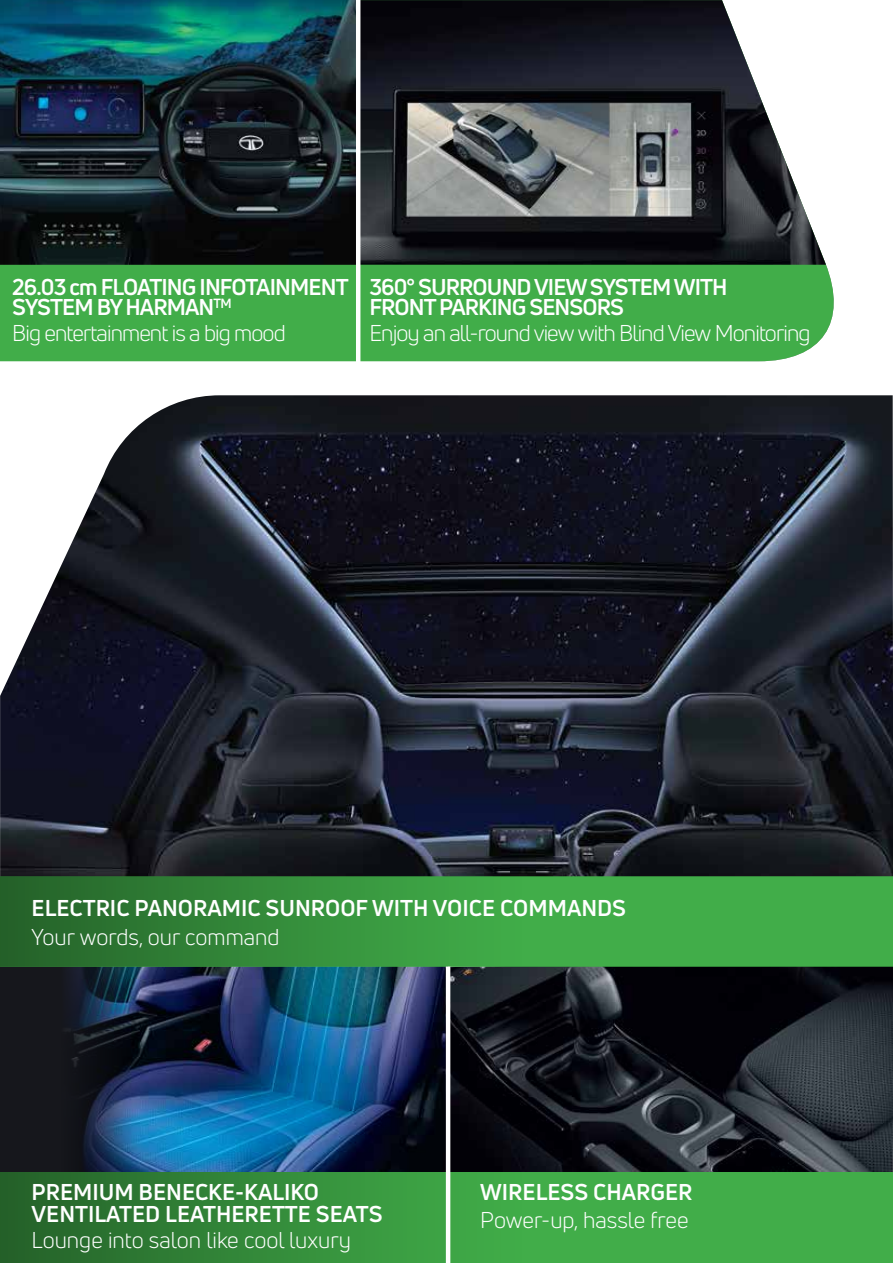
<style>
.page{position:relative;width:893px;height:1263px;background:#fff}
.page>*{position:absolute;margin:0;border:0;box-sizing:border-box;transform-origin:0 0}
.t1{font:700 22.35px/22.4px "Uni Neue";letter-spacing:-.005em;color:#fff}
.t2{font:700 22.35px/20.5px "Uni Neue";letter-spacing:-.04em;color:#fff}
.t3{font:22.35px "Uni Neue";letter-spacing:-.04em;color:#fff}
.t4{font:22.35px "Uni Neue";color:#fff}
</style>
<div class="page">
<img style="left:0;top:395px;width:893px;height:481px">
<img style="left:137px;top:967px;width:309px;height:205px">
<svg style="left:0;top:967px;width:137px;height:205px;background:#161f2e"></svg>
<img style="left:450px;top:967px;width:443px;height:205px">
<svg style="left:0;top:1172px;width:893px;height:91px;background:#399740"></svg>
<svg style="left:0;top:876px;width:893px;height:91px;background:#38973f"></svg>
<hr style="left:446px;top:966px;width:4px;height:297px;background:#fff">
<div style="left:0;top:265px;width:834px;height:96px;background:#41ad49"></div>
<img style="left:0;top:0;width:826px;height:265px">
<hr style="left:356px;top:0;width:4px;height:362px;background:#fff">
<p class="t2" style="left:12px;top:276px;width:338px">26.03 cm FLOATING INFOTAINMENT<br>SYSTEM BY HARMAN<sup>TM</sup></p>
<p class="t3" style="left:12px;top:320px;width:275px">Big entertainment is a big mood</p>
<p class="t2" style="left:369px;top:276px;width:360px">360° SURROUND VIEW SYSTEM WITH<br>FRONT PARKING SENSORS</p>
<p class="t3" style="left:369px;top:319px;width:443px">Enjoy an all-round view with Blind View Monitoring</p>
<p class="t1" style="left:32px;top:897px;width:596px">ELECTRIC PANORAMIC SUNROOF WITH VOICE COMMANDS</p>
<p class="t4" style="left:32px;top:923px;width:249px">Your words, our command</p>
<p class="t1" style="left:32px;top:1180px;width:352px">PREMIUM BENECKE-KALIKO<br>VENTILATED LEATHERETTE SEATS</p>
<p class="t4" style="left:32px;top:1226px;width:321px">Lounge into salon like cool luxury</p>
<p class="t1" style="left:480px;top:1180px;width:214px">WIRELESS CHARGER</p>
<p class="t4" style="left:480px;top:1207px;width:210px">Power-up, hassle free</p>
</div>
